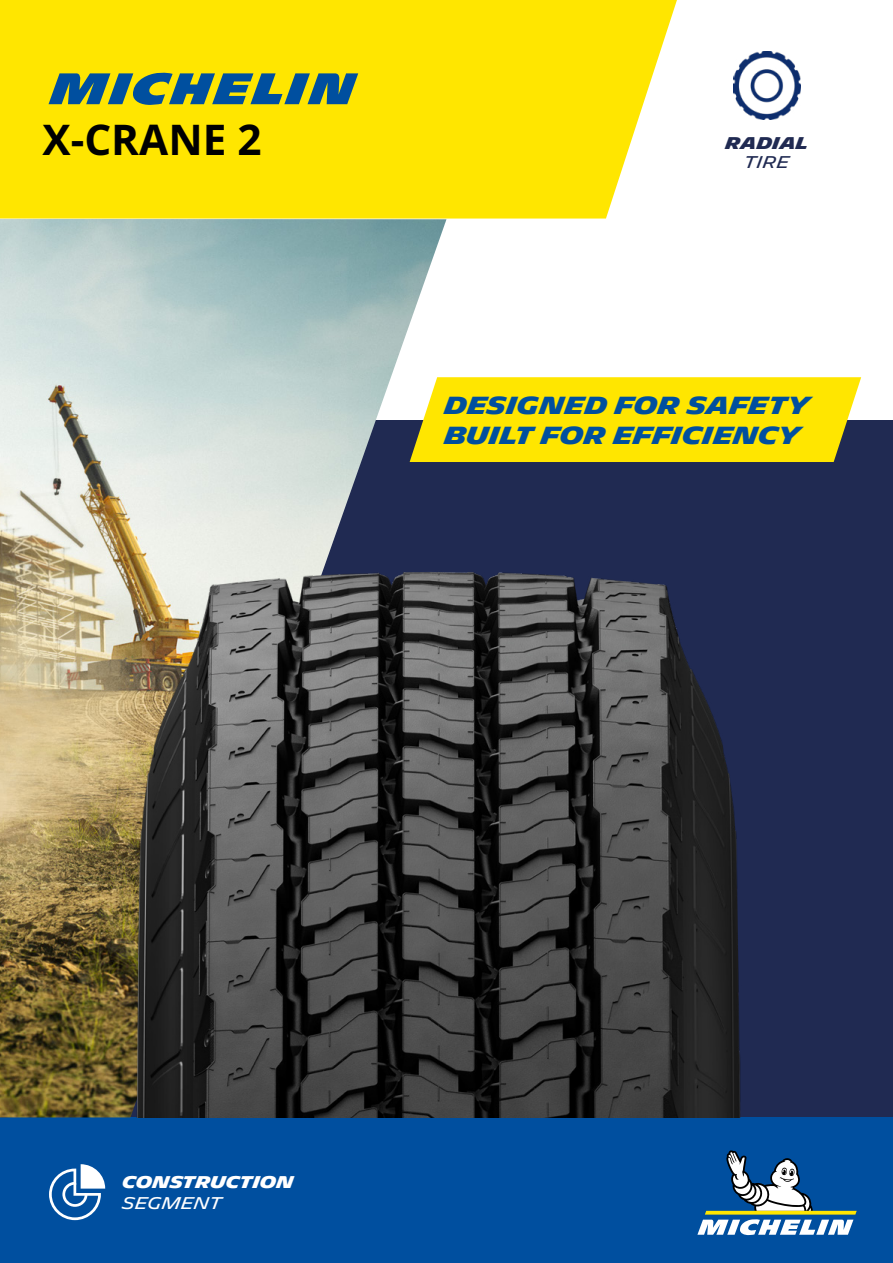
<style>
.page{position:relative;width:893px;height:1263px;background:#fff}
.page>*{position:absolute;margin:0;border:0;box-sizing:border-box;transform-origin:0 0}
.t1{font:700 42.3px "Noto Sans";color:#000}
.t2{font:700 24px/30px "Michelin";color:#004f9f}
.t3{font:700 16.5px "Michelin";color:#fff}
.t4{font:16.5px "Michelin";color:#fff}
.t5{font:700 16.5px "Michelin";color:#202a52}
.t6{font:16.5px "Michelin";color:#202a52}
</style>
<div class="page">
<div style="left:0;top:420px;width:893px;height:697px;background:#202a52"></div>
<div style="left:0;top:1117px;width:893px;height:146px;background:#004f9f"></div>
<svg style="left:697px;top:1150px;width:160px;height:85px"></svg>
<svg style="left:49px;top:1164px;width:56px;height:56px"></svg>
<div style="left:0;top:0;width:677px;height:219px;background:#ffe600"></div>
<img style="left:0;top:219px;width:446px;height:898px">
<img style="left:733px;top:52px;width:68px;height:68px">
<img style="left:118px;top:562px;width:623px;height:555px">
<svg style="left:49px;top:72px;width:309px;height:33px;background:#608762"></svg>
<svg style="left:410px;top:377px;width:451px;height:85px;background:#f8e10a"></svg>
<h1 class="t1" style="left:43px;top:110px;width:221px">X-CRANE 2</h1>
<p class="t5" style="left:725px;top:133px;width:84px">RADIAL</p>
<p class="t6" style="left:745px;top:153px;width:46px">TIRE</p>
<p class="t2" style="left:444px;top:390px;width:367px">DESIGNED FOR SAFETY<br>BUILT FOR EFFICIENCY</p>
<p class="t3" style="left:123px;top:1172px;width:173px">CONSTRUCTION</p>
<p class="t4" style="left:123px;top:1193px;width:101px">SEGMENT</p>
</div>
